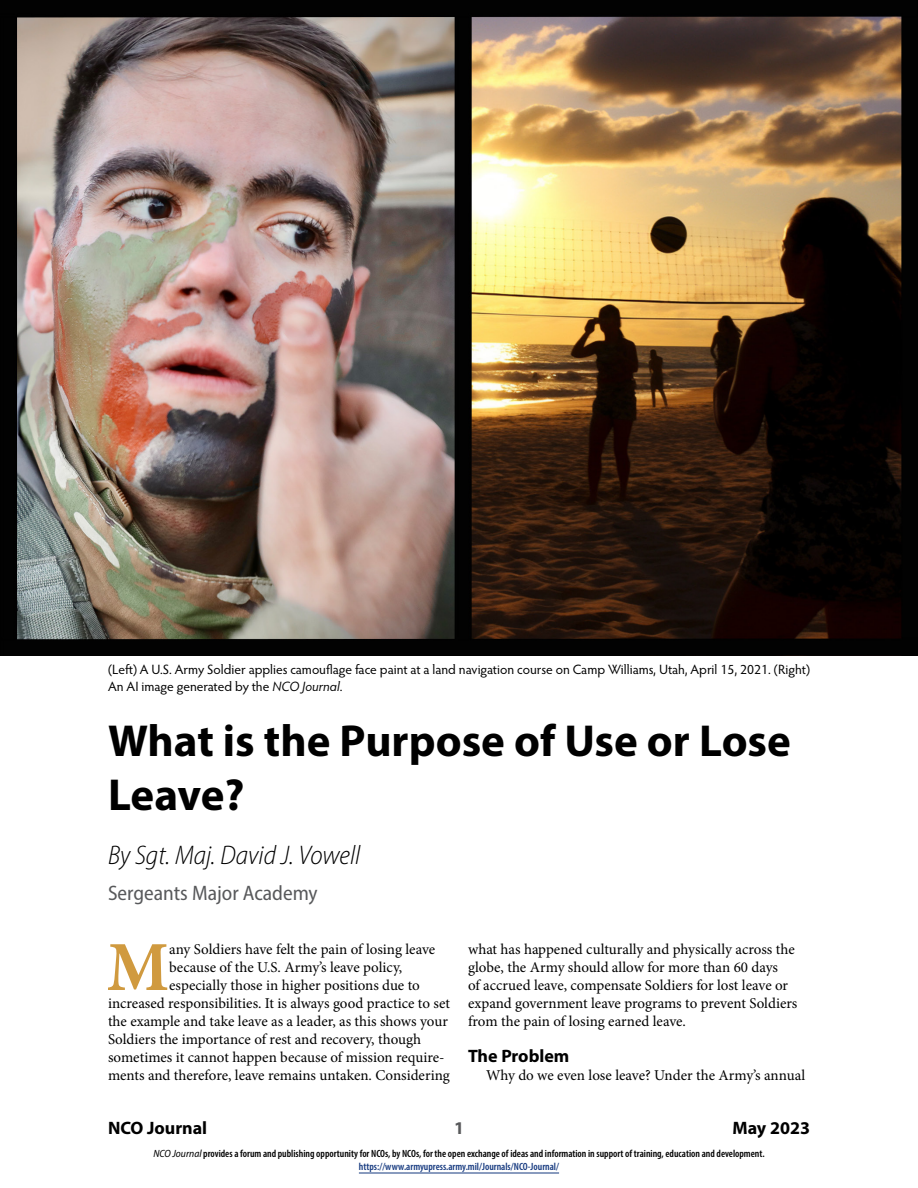
<style>
.page{position:relative;width:918px;height:1188px;background:#fff}
.page>*{position:absolute;margin:0;border:0;box-sizing:border-box;transform-origin:0 0}
.body-first{font:700 70.35px "Minion Pro";color:#d09a3f}
.t1{font:700 45px/54px "Myriad Pro";color:#000}
.authorname{font:italic 300 semi-condensed 27px "Myriad Pro";color:#000}
.authorname-2{font:semi-condensed 21px "Myriad Pro";color:#58595b}
.subhead{font:700 18px "Myriad Pro";color:#000}
.t2{font:700 18px "Myriad Pro";color:#58595b}
.body-first-2{font:15px/18px "Minion Pro";color:#000}
.body{font:15px "Minion Pro";color:#000}
.cutline{font:13.5px/16.5px "Hypatia Sans Pro";color:#000}
.t3{font:600 condensed 10.5px/13.5px "Myriad Pro";color:#000;text-align:center}
.s1{font-style:italic}
.s2{font-weight:400;font-style:italic;font-stretch:semi-condensed}
.s3{color:#15397f}
</style>
<div class="page">
<hr style="left:359px;top:1173px;width:200px;height:1px;background:#15397f">
<img style="left:0;top:0;width:918px;height:656px">
<p class="cutline" style="left:108px;top:661px;width:704px">(Left) A U.S. Army Soldier applies camouflage face paint at a land navigation course on Camp Williams, Utah, April 15, 2021. (Right)<br>An AI image generated by the <span class="s1">NCO Journal</span>.</p>
<h1 class="t1" style="left:108px;top:712px;width:684px">What is the Purpose of Use or Lose<br>Leave?</h1>
<p class="authorname" style="left:108px;top:839px;width:254px">By Sgt. Maj. David J. Vowell</p>
<p class="authorname-2" style="left:108px;top:880px;width:211px">Sergeants Major Academy</p>
<p class="body-first" style="left:107px;top:918px;width:64px">M</p>
<p class="body-first-2" style="left:169px;top:940px;width:268px">any Soldiers have felt the pain of losing leave</p>
<p class="body-first-2" style="left:468px;top:940px;width:331px">what has happened culturally and physically across the globe, the Army should allow for more than 60 days<br>of accrued leave, compensate Soldiers for lost leave or expand government leave programs to prevent Soldiers from the pain of losing earned leave.</p>
<h2 class="subhead" style="left:468px;top:1044px;width:103px">The Problem</h2>
<p class="body" style="left:486px;top:1065px;width:321px">Why do we even lose leave? Under the Army’s annual</p>
<p class="body-first-2" style="left:169px;top:958px;width:235px">because of the U.S. Army’s leave policy,</p>
<p class="body-first-2" style="left:169px;top:976px;width:252px">especially those in higher positions due to</p>
<p class="body-first-2" style="left:108px;top:994px;width:344px">increased responsibilities. It is always good practice to set</p>
<p class="body-first-2" style="left:108px;top:1012px;width:341px">the example and take leave as a leader, as this shows your</p>
<p class="body-first-2" style="left:108px;top:1030px;width:315px">Soldiers the importance of rest and recovery, though</p>
<p class="body-first-2" style="left:108px;top:1048px;width:338px">sometimes it cannot happen because of mission require-</p>
<p class="body-first-2" style="left:108px;top:1066px;width:343px">ments and therefore, leave remains untaken. Considering</p>
<p class="subhead" style="left:108px;top:1116px;width:101px">NCO Journal</p>
<p class="t2" style="left:454px;top:1116px;width:11px">1</p>
<p class="subhead" style="left:732px;top:1116px;width:79px">May 2023</p>
<p class="t3" style="left:153px;top:1146px;width:613px"><span class="s2">NCO Journal</span> provides a forum and publishing opportunity for NCOs, by NCOs, for the open exchange of ideas and information in support of training, education and development. <span class="s3">https://www.armyupress.army.mil/Journals/NCO-Journal/</span></p>
</div>
